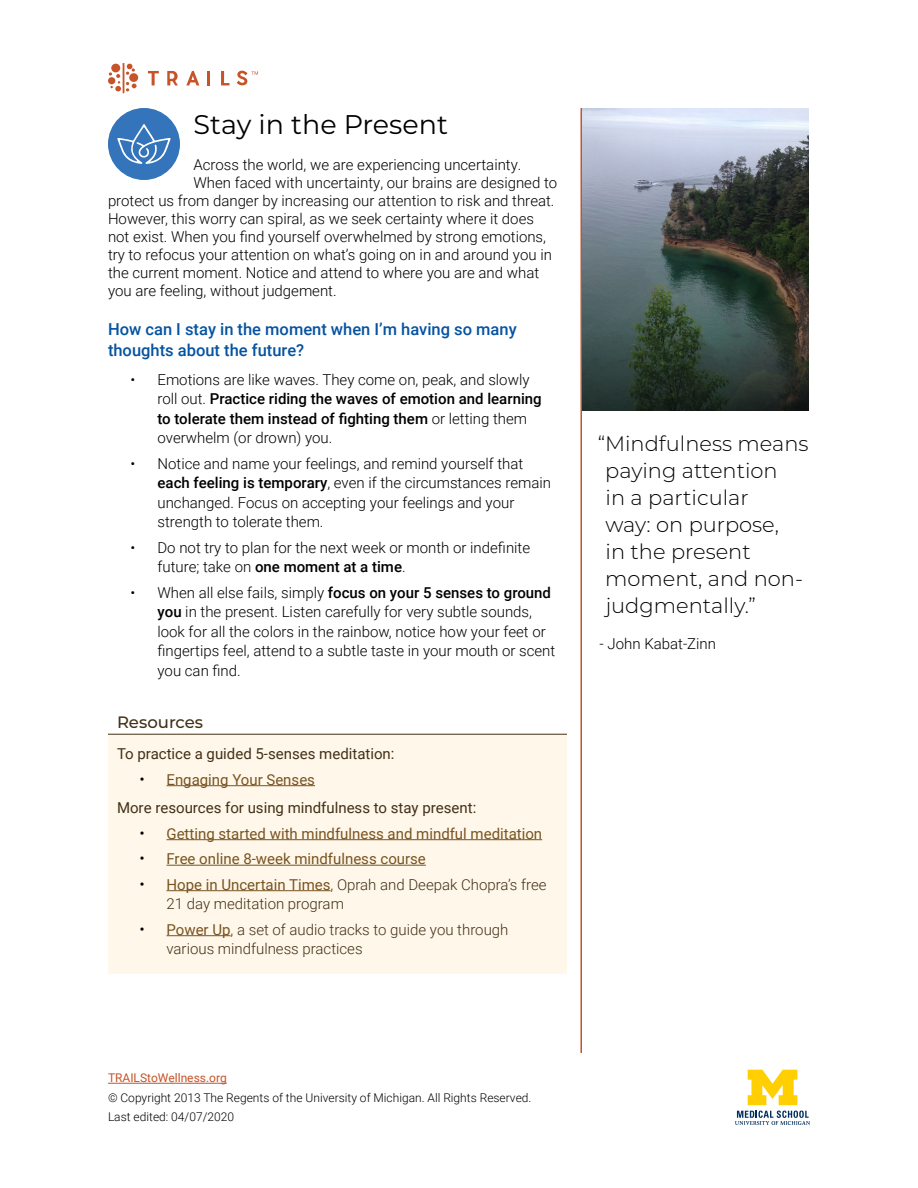
<style>
.page{position:relative;width:918px;height:1188px;background:#fff}
.page>*{position:absolute;margin:0;border:0;box-sizing:border-box;transform-origin:0 0}
.Heading_2{font:27px "Montserrat";color:#000}
.Intro_Paragraph{font:300 21px/27px "Montserrat";color:#000}
.Blue_Paragraph_Headi{font:500 16.5px/21px "Roboto";color:#0553a1}
.Resource_Section_Hea{font:500 16.5px "Montserrat";color:#413017}
.Bulleted_List{font:300 15px/19.5px "Roboto";color:#000}
.Resource_Body{font:300 15px "Roboto";color:#000}
.Bulleted_List-2{font:300 15px/19.5px "Roboto";color:#413017}
.Bulleted_List-3{font:15px "Roboto";color:#785321}
.Resource_Section_Hea-2{font:15px "Roboto";color:#413017}
.Intro_Paragraph-2{font:300 15px "Roboto";color:#000}
.t1{font:300 12px/19.5px "Roboto";color:#000}
.t2{font:12px "Roboto";color:#c75328}
.s1{font-weight:500}
.s2{font-weight:300;font-size:16.5px;color:#000}
.s3{font-size:16.5px;color:#000}
.s4{font-weight:400;color:#785321}
</style>
<div class="page">
<hr style="left:123px;top:63px;width:1px;height:30px;background:#c75328">
<svg style="left:109px;top:64px;width:28px;height:27px"></svg>
<svg style="left:221px;top:71px;width:9px;height:14px"></svg>
<svg style="left:208px;top:71px;width:2px;height:14px"></svg>
<svg style="left:167px;top:71px;width:11px;height:14px"></svg>
<svg style="left:148px;top:71px;width:11px;height:14px"></svg>
<svg style="left:186px;top:71px;width:13px;height:14px"></svg>
<svg style="left:237px;top:71px;width:21px;height:14px"></svg>
<svg style="left:735px;top:1111px;width:75px;height:14px"></svg>
<svg style="left:748px;top:1070px;width:49px;height:35px"></svg>
<img style="left:582px;top:108px;width:226px;height:302px">
<hr style="left:580px;top:108px;width:2px;height:945px;background:#c75328">
<div style="left:108px;top:108px;width:72px;height:72px;background:#3374ba;border-radius:50%"></div>
<svg style="left:117px;top:124px;width:54px;height:40px"></svg>
<div style="left:108px;top:734px;width:459px;height:240px;background:#fff7e9"></div>
<hr style="left:166px;top:785px;width:149px;height:1px;background:#785321">
<hr style="left:166px;top:839px;width:376px;height:1px;background:#785321">
<hr style="left:166px;top:865px;width:260px;height:1px;background:#785321">
<hr style="left:166px;top:890px;width:165px;height:1px;background:#785321">
<hr style="left:166px;top:935px;width:65px;height:1px;background:#785321">
<hr style="left:108px;top:734px;width:459px;height:1px;background:#413017">
<hr style="left:108px;top:1083px;width:119px;height:1px;background:#c75328">
<h2 class="Heading_2" style="left:194px;top:106px;width:256px">Stay in the Present</h2>
<p class="Resource_Body" style="left:194px;top:154px;width:329px">Across the world, we are experiencing uncertainty.</p>
<p class="Resource_Body" style="left:194px;top:172px;width:365px">When faced with uncertainty, our brains are designed to</p>
<p class="Resource_Body" style="left:108px;top:190px;width:448px">protect us from danger by increasing our attention to risk and threat.</p>
<p class="Resource_Body" style="left:108px;top:208px;width:428px">However, this worry can spiral, as we seek certainty where it does</p>
<p class="Resource_Body" style="left:108px;top:226px;width:440px">not exist. When you find yourself overwhelmed by strong emotions,</p>
<p class="Resource_Body" style="left:108px;top:244px;width:445px">try to refocus your attention on what’s going on in and around you in</p>
<p class="Resource_Body" style="left:108px;top:262px;width:433px">the current moment. Notice and attend to where you are and what</p>
<p class="Resource_Body" style="left:108px;top:280px;width:230px">you are feeling, without judgement.</p>
<h3 class="Blue_Paragraph_Headi" style="left:108px;top:318px;width:410px">How can I stay in the moment when I’m having so many thoughts about the future?</h3>
<p class="Bulleted_List" style="left:158px;top:369px;width:386px;text-indent:-27px">• Emotions are like waves. They come on, peak, and slowly roll out. <span class="s1">Practice riding the waves of emotion and learning to tolerate them instead of fighting them</span> or letting them overwhelm (or drown) you.</p>
<p class="Bulleted_List" style="left:158px;top:453px;width:395px;text-indent:-27px">• Notice and name your feelings, and remind yourself that <span class="s1">each feeling is temporary</span>, even if the circumstances remain unchanged. Focus on accepting your feelings and your strength to tolerate them.</p>
<p class="Bulleted_List" style="left:158px;top:537px;width:374px;text-indent:-27px">• Do not try to plan for the next week or month or indefinite future; take on <span class="s1">one moment at a time</span>.</p>
<p class="Bulleted_List" style="left:158px;top:582px;width:399px;text-indent:-27px">• When all else fails, simply <span class="s1">focus on your 5 senses to ground you</span> in the present. Listen carefully for very subtle sounds, look for all the colors in the rainbow, notice how your feet or fingertips feel, attend to a subtle taste in your mouth or scent you can find.</p>
<p class="Resource_Section_Hea" style="left:117px;top:710px;width:88px">Resources</p>
<p class="Resource_Section_Hea-2" style="left:117px;top:743px;width:279px">To practice a guided 5-senses meditation:</p>
<p class="Bulleted_List-3" style="left:140px;top:769px;width:177px"><span class="s2">•</span> Engaging Your Senses</p>
<p class="Resource_Section_Hea-2" style="left:117px;top:797px;width:361px">More resources for using mindfulness to stay present:</p>
<p class="Bulleted_List-3" style="left:140px;top:823px;width:404px"><span class="s2">•</span> Getting started with mindfulness and mindful meditation</p>
<p class="Bulleted_List-3" style="left:140px;top:848px;width:288px"><span class="s2">•</span> Free online 8-week mindfulness course</p>
<p class="Bulleted_List-2" style="left:166px;top:874px;width:382px;text-indent:-27px"><span class="s3">•</span> <span class="s4">Hope in Uncertain Times</span>, Oprah and Deepak Chopra’s free<br>21 day meditation program</p>
<p class="Bulleted_List-2" style="left:166px;top:919px;width:343px;text-indent:-27px"><span class="s3">•</span> <span class="s4">Power Up</span>, a set of audio tracks to guide you through various mindfulness practices</p>
<p class="Intro_Paragraph" style="left:605px;top:429px;width:205px;text-indent:-8px">“Mindfulness means paying attention<br>in a particular<br>way: on purpose,<br>in the present moment, and non&shy;judgmentally.”</p>
<p class="Intro_Paragraph-2" style="left:600px;top:633px;width:118px">- John Kabat-Zinn</p>
<p class="t2" style="left:108px;top:1070px;width:120px">TRAILStoWellness.org</p>
<p class="t1" style="left:108px;top:1087px;width:425px">© Copyright 2013 The Regents of the University of Michigan. All Rights Reserved.<br>Last edited: 04/07/2020</p>
</div>
